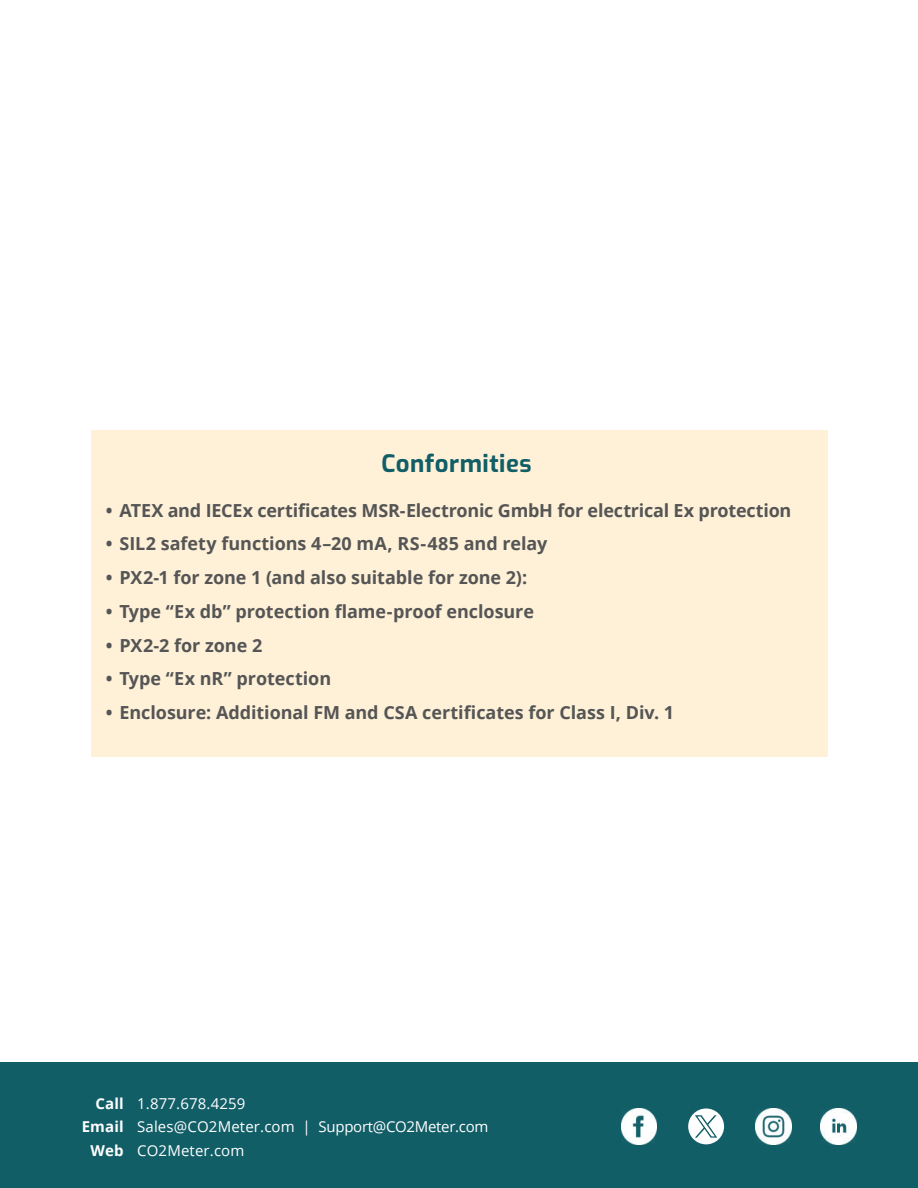
<style>
.page{position:relative;width:918px;height:1188px;background:#fff}
.page>*{position:absolute;margin:0;border:0;box-sizing:border-box;transform-origin:0 0}
.t1{font:700 24px "Exo";letter-spacing:.02em;color:#115e67}
.t2{font:700 18px "Open Sans";letter-spacing:-.005em;color:#555}
.t3{font:15px "Open Sans";letter-spacing:-.02em;color:#fff}
.t4{font:15px "Open Sans";letter-spacing:.01em;color:#fff}
.s1{font-weight:700}
</style>
<div class="page">
<div style="left:0;top:1063px;width:918px;height:125px;background:#115e67"></div>
<img style="left:621px;top:1108px;width:36px;height:36px">
<img style="left:755px;top:1108px;width:36px;height:36px">
<img style="left:820px;top:1108px;width:36px;height:36px">
<div style="left:91px;top:431px;width:736px;height:326px;background:#fef1d8"></div>
<svg style="left:688px;top:1109px;width:36px;height:35px"></svg>
<h1 class="t1" style="left:381px;top:446px;width:152px">Conformities</h1>
<p class="t2" style="left:106px;top:497px;width:687px">• ATEX and IECEx certificates MSR-Electronic GmbH for electrical Ex protection</p>
<p class="t2" style="left:106px;top:531px;width:443px">• SIL2 safety functions 4–20 mA, RS-485 and relay</p>
<p class="t2" style="left:106px;top:565px;width:423px">• PX2-1 for zone 1 (and also suitable for zone 2):</p>
<p class="t2" style="left:106px;top:599px;width:430px">• Type “Ex db” protection flame-proof enclosure</p>
<p class="t2" style="left:106px;top:632px;width:158px">• PX2-2 for zone 2</p>
<p class="t2" style="left:106px;top:666px;width:227px">• Type “Ex nR” protection</p>
<p class="t2" style="left:106px;top:700px;width:570px">• Enclosure: Additional FM and CSA certificates for Class I, Div. 1</p>
<p class="t4" style="left:95px;top:1093px;width:152px"><span class="s1">Call</span> 1.877.678.4259</p>
<p class="t3" style="left:82px;top:1116px;width:408px"><span class="s1">Email</span> Sales@CO2Meter.com | Support@CO2Meter.com</p>
<p class="t4" style="left:91px;top:1140px;width:155px"><span class="s1">Web</span> CO2Meter.com</p>
</div>
